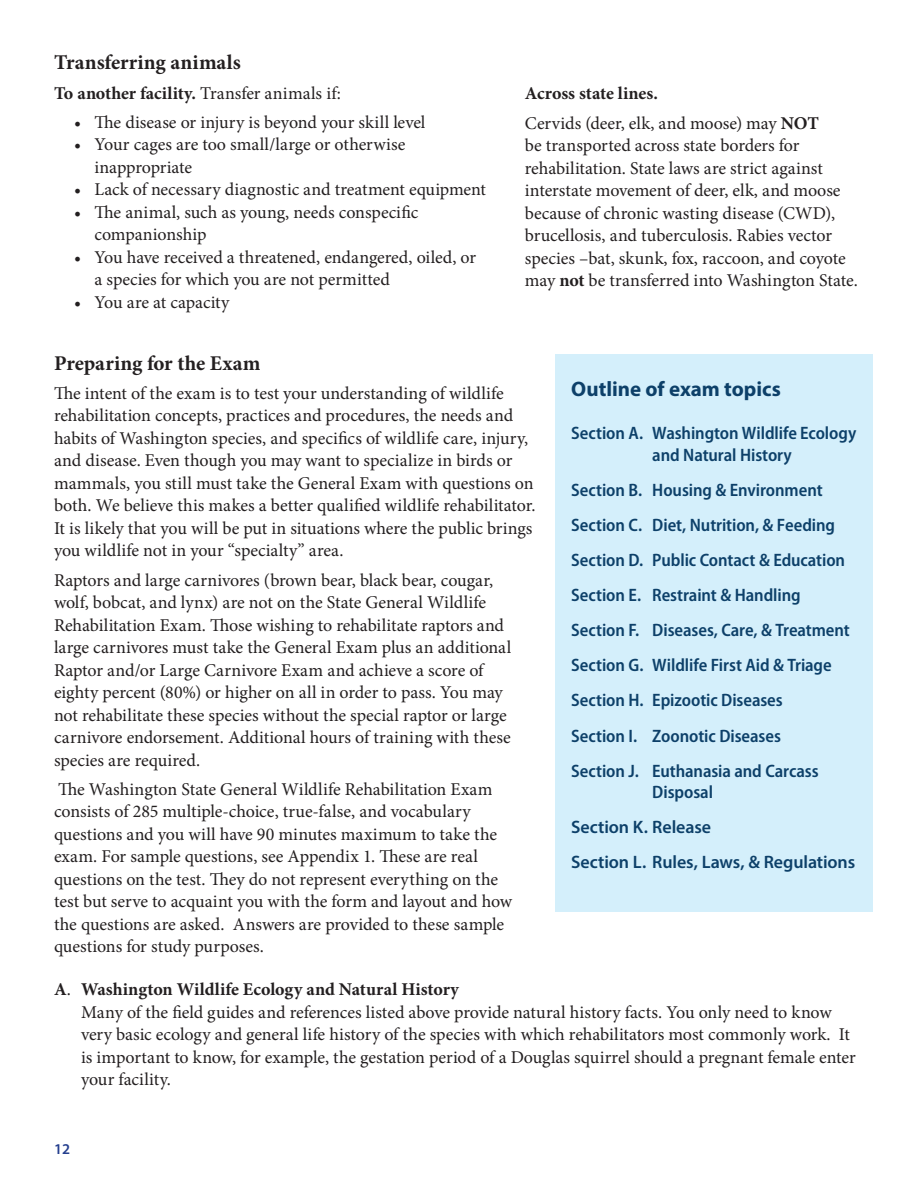
<style>
.page{position:relative;width:918px;height:1188px;background:#fff}
.page>*{position:absolute;margin:0;border:0;box-sizing:border-box;transform-origin:0 0}
.t1{font:700 21px "Minion Pro";letter-spacing:.005em;color:#231f20}
.t2{font:700 21px "Myriad Pro";color:#0d4069}
.t3{font:18px/22.5px "Minion Pro";letter-spacing:-.005em;color:#231f20}
.t4{font:600 semi-condensed 18px/35.1px "Myriad Pro";letter-spacing:-.005em;color:#0d4069}
.t5{font:600 18px/35.1px "Myriad Pro";letter-spacing:-.005em;color:#0d4069}
.t6{font:700 18px "Minion Pro";letter-spacing:-.005em;color:#231f20}
.t7{font:600 15px "Myriad Pro";color:#253f8e}
.s1{font-weight:400}
.s2{font-weight:700}
</style>
<div class="page">
<div style="left:555px;top:354px;width:318px;height:558px;background:#d4effb"></div>
<p class="t1" style="left:54px;top:48px;width:188px">Transferring animals</p>
<p class="t6" style="left:54px;top:80px;width:288px">To another facility. <span class="s1">Transfer animals if:</span></p>
<p class="t3" style="left:74px;top:111px;width:353px">• The disease or injury is beyond your skill level</p>
<p class="t3" style="left:94px;top:133px;width:312px;text-indent:-20px">• Your cages are too small/large or otherwise inappropriate</p>
<p class="t3" style="left:74px;top:178px;width:413px">• Lack of necessary diagnostic and treatment equipment</p>
<p class="t3" style="left:94px;top:201px;width:325px;text-indent:-20px">• The animal, such as young, needs conspecific companionship</p>
<p class="t3" style="left:94px;top:246px;width:383px;text-indent:-20px">• You have received a threatened, endangered, oiled, or a species for which you are not permitted</p>
<p class="t3" style="left:74px;top:291px;width:157px">• You are at capacity</p>
<p class="t3" style="left:525px;top:79px;width:296px;line-height:29.2px"><span class="s2">Across state lines.<br></span>Cervids (deer, elk, and moose) may <span class="s2">NOT</span></p>
<p class="t3" style="left:525px;top:134px;width:335px">be transported across state borders for rehabilitation. State laws are strict against interstate movement of deer, elk, and moose because of chronic wasting disease (CWD), brucellosis, and tuberculosis. Rabies vector species –bat, skunk, fox, raccoon, and coyote may <span class="s2">not</span> be transferred into Washington State.</p>
<p class="t1" style="left:54px;top:348px;width:208px">Preparing for the Exam</p>
<p class="t3" style="left:54px;top:382px;width:483px">The intent of the exam is to test your understanding of wildlife rehabilitation concepts, practices and procedures, the needs and habits of Washington species, and specifics of wildlife care, injury, and disease. Even though you may want to specialize in birds or mammals, you still must take the General Exam with questions on both. We believe this makes a better qualified wildlife rehabilitator.<br>It is likely that you will be put in situations where the public brings you wildlife not in your “specialty” area.</p>
<p class="t3" style="left:54px;top:569px;width:459px">Raptors and large carnivores (brown bear, black bear, cougar, wolf, bobcat, and lynx) are not on the State General Wildlife Rehabilitation Exam. Those wishing to rehabilitate raptors and large carnivores must take the General Exam plus an additional Raptor and/or Large Carnivore Exam and achieve a score of eighty percent (80%) or higher on all in order to pass. You may not rehabilitate these species without the special raptor or large carnivore endorsement. Additional hours of training with these species are required.</p>
<p class="t3" style="left:54px;top:778px;width:460px">The Washington State General Wildlife Rehabilitation Exam consists of 285 multiple-choice, true-false, and vocabulary questions and you will have 90 minutes maximum to take the exam. For sample questions, see Appendix 1. These are real questions on the test. They do not represent everything on the test but serve to acquaint you with the form and layout and how the questions are asked. Answers are provided to these sample questions for study purposes.</p>
<p class="t3" style="left:81px;top:978px;width:776px;text-indent:-27px"><span class="s2">A</span>. <span class="s2">Washington Wildlife Ecology and Natural History<br></span>Many of the field guides and references listed above provide natural history facts. You only need to know very basic ecology and general life history of the species with which rehabilitators most commonly work. It is important to know, for example, the gestation period of a Douglas squirrel should a pregnant female enter your facility.</p>
<p class="t2" style="left:571px;top:375px;width:211px">Outline of exam topics</p>
<p class="t4" style="left:652px;top:423px;width:206px;line-height:21.6px;text-indent:-81px">Section A. Washington Wildlife Ecology and Natural History</p>
<p class="t4" style="left:571px;top:473px;width:280px">Section B. Housing &amp; Environment Section C. Diet, Nutrition, &amp; Feeding Section D. Public Contact &amp; Education Section E. Restraint &amp; Handling Section F. Diseases, Care, &amp; Treatment Section G. Wildlife First Aid &amp; Triage Section H. Epizootic Diseases<br>Section I. Zoonotic Diseases<br>Section J. Euthanasia and Carcass</p>
<p class="t4" style="left:652px;top:775px;width:62px">Disposal</p>
<p class="t5" style="left:571px;top:809px;width:285px">Section K. Release<br>Section L. Rules, Laws, &amp; Regulations</p>
<p class="t7" style="left:54px;top:1140px;width:18px">12</p>
</div>
